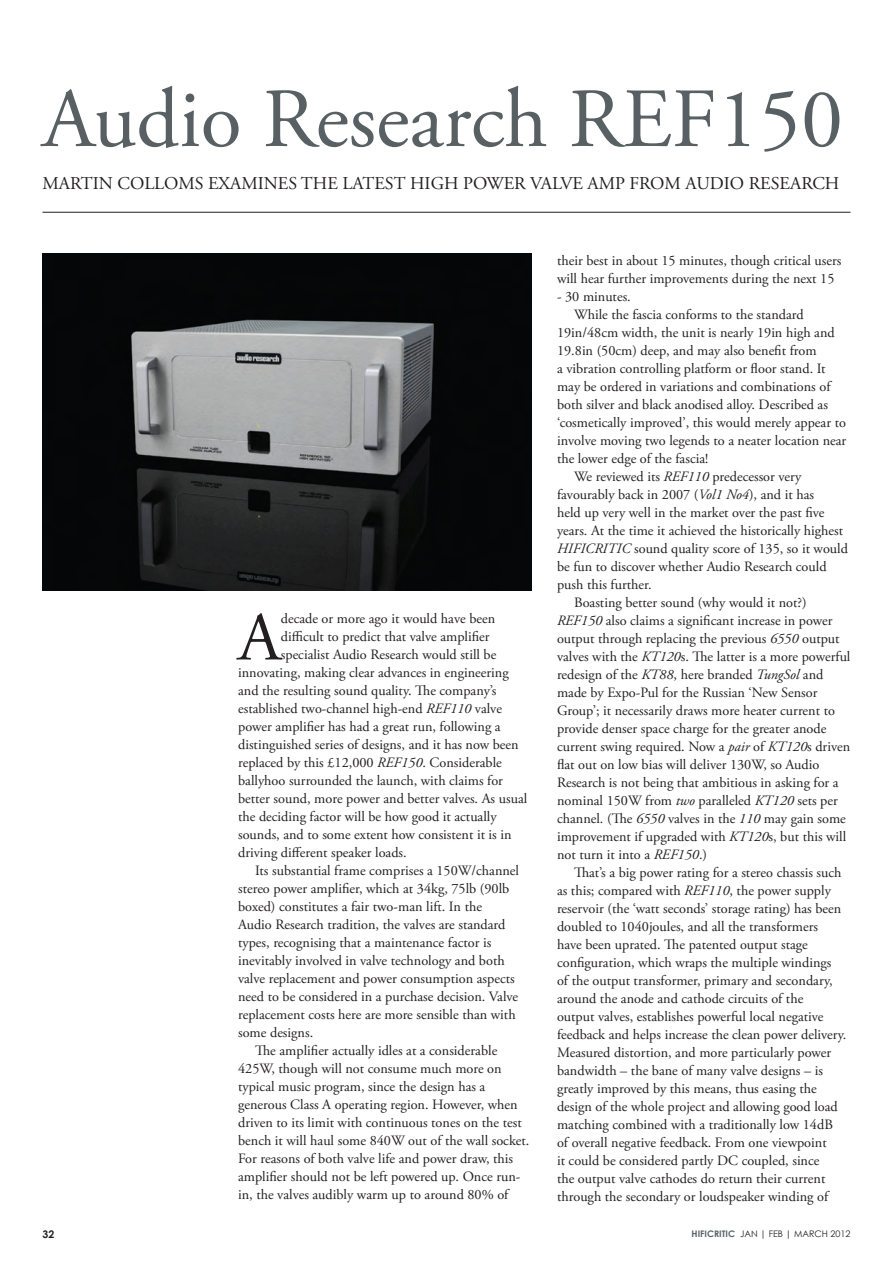
<style>
.page{position:relative;width:893px;height:1263px;background:#fff}
.page>*{position:absolute;margin:0;border:0;box-sizing:border-box;transform-origin:0 0}
.t1{font:84px "Adobe Garamond Pro";color:#586064}
.t2{font:68.55px "Adobe Garamond Pro";color:#231f20}
.t3{font:18px "Adobe Garamond Pro";color:#231f20}
.t4{font:14.25px/18px "Adobe Garamond Pro";color:#231f20}
.t5{font:700 10.5px "Century Gothic";color:#231f20}
.t6{font:9px "Century Gothic";color:#231f20}
.s1{font-style:italic}
.s2{font-weight:700;color:#586064}
</style>
<div class="page">
<hr style="left:43px;top:212px;width:807px;height:1px;background:#231f20">
<img style="left:43px;top:254px;width:488px;height:336px">
<h1 class="t1" style="left:43px;top:69px;width:802px">Audio Research REF150</h1>
<p class="t3" style="left:43px;top:173px;width:798px">MARTIN COLLOMS EXAMINES THE LATEST HIGH POWER VALVE AMP FROM AUDIO RESEARCH</p>
<h2 class="t2" style="left:238px;top:596px;width:44px">A</h2>
<p class="t4" style="left:281px;top:610px;width:216px">decade or more ago it would have been</p>
<p class="t4" style="left:281px;top:628px;width:210px">difficult to predict that valve amplifier</p>
<p class="t4" style="left:281px;top:646px;width:217px">specialist Audio Research would still be</p>
<p class="t4" style="left:238px;top:664px;width:272px">innovating, making clear advances in engineering</p>
<p class="t4" style="left:238px;top:682px;width:260px">and the resulting sound quality. The company’s</p>
<p class="t4" style="left:238px;top:700px;width:265px">established two-channel high-end <span class="s1">REF110</span> valve</p>
<p class="t4" style="left:238px;top:718px;width:264px">power amplifier has had a great run, following a</p>
<p class="t4" style="left:238px;top:736px;width:282px">distinguished series of designs, and it has now been</p>
<p class="t4" style="left:238px;top:754px;width:265px">replaced by this £12,000 <span class="s1">REF150</span>. Considerable</p>
<p class="t4" style="left:238px;top:772px;width:266px">ballyhoo surrounded the launch, with claims for</p>
<p class="t4" style="left:238px;top:790px;width:291px">better sound, more power and better valves. As usual</p>
<p class="t4" style="left:238px;top:808px;width:260px">the deciding factor will be how good it actually</p>
<p class="t4" style="left:238px;top:826px;width:275px">sounds, and to some extent how consistent it is in</p>
<p class="t4" style="left:238px;top:844px;width:170px">driving different speaker loads.</p>
<p class="t4" style="left:255px;top:862px;width:265px">Its substantial frame comprises a 150W/channel</p>
<p class="t4" style="left:238px;top:880px;width:273px">stereo power amplifier, which at 34kg, 75lb (90lb</p>
<p class="t4" style="left:238px;top:898px;width:245px">boxed) constitutes a fair two-man lift. In the</p>
<p class="t4" style="left:238px;top:916px;width:269px">Audio Research tradition, the valves are standard</p>
<p class="t4" style="left:238px;top:934px;width:255px">types, recognising that a maintenance factor is</p>
<p class="t4" style="left:238px;top:952px;width:268px">inevitably involved in valve technology and both</p>
<p class="t4" style="left:238px;top:970px;width:278px">valve replacement and power consumption aspects</p>
<p class="t4" style="left:238px;top:988px;width:282px">need to be considered in a purchase decision. Valve</p>
<p class="t4" style="left:238px;top:1006px;width:279px">replacement costs here are more sensible than with</p>
<p class="t4" style="left:238px;top:1024px;width:77px">some designs.</p>
<p class="t4" style="left:255px;top:1042px;width:244px">The amplifier actually idles at a considerable</p>
<p class="t4" style="left:238px;top:1060px;width:265px">425W, though will not consume much more on</p>
<p class="t4" style="left:238px;top:1078px;width:249px">typical music program, since the design has a</p>
<p class="t4" style="left:238px;top:1096px;width:281px">generous Class A operating region. However, when</p>
<p class="t4" style="left:238px;top:1114px;width:285px">driven to its limit with continuous tones on the test</p>
<p class="t4" style="left:238px;top:1132px;width:293px">bench it will haul some 840W out of the wall socket.</p>
<p class="t4" style="left:238px;top:1150px;width:277px">For reasons of both valve life and power draw, this</p>
<p class="t4" style="left:238px;top:1168px;width:284px">amplifier should not be left powered up. Once run-</p>
<p class="t4" style="left:238px;top:1186px;width:272px">in, the valves audibly warm up to around 80% of</p>
<p class="t4" style="left:557px;top:252px;width:286px">their best in about 15 minutes, though critical users will hear further improvements during the next 15</p>
<p class="t4" style="left:557px;top:288px;width:75px">- 30 minutes.</p>
<p class="t4" style="left:574px;top:306px;width:231px">While the fascia conforms to the standard</p>
<p class="t4" style="left:557px;top:324px;width:279px">19in/48cm width, the unit is nearly 19in high and</p>
<p class="t4" style="left:557px;top:342px;width:261px">19.8in (50cm) deep, and may also benefit from</p>
<p class="t4" style="left:557px;top:360px;width:270px">a vibration controlling platform or floor stand. It</p>
<p class="t4" style="left:557px;top:378px;width:275px">may be ordered in variations and combinations of</p>
<p class="t4" style="left:557px;top:396px;width:272px">both silver and black anodised alloy. Described as</p>
<p class="t4" style="left:557px;top:414px;width:290px">‘cosmetically improved’, this would merely appear to</p>
<p class="t4" style="left:557px;top:432px;width:291px">involve moving two legends to a neater location near</p>
<p class="t4" style="left:557px;top:450px;width:153px">the lower edge of the fascia!</p>
<p class="t4" style="left:574px;top:468px;width:229px">We reviewed its <span class="s1">REF110</span> predecessor very</p>
<p class="t4" style="left:557px;top:486px;width:259px">favourably back in 2007 (<span class="s1">Vol1 No4</span>), and it has</p>
<p class="t4" style="left:557px;top:504px;width:269px">held up very well in the market over the past five</p>
<p class="t4" style="left:557px;top:522px;width:288px">years. At the time it achieved the historically highest</p>
<p class="t4" style="left:557px;top:540px;width:292px"><span class="s1">HIFICRITIC</span> sound quality score of 135, so it would</p>
<p class="t4" style="left:557px;top:558px;width:271px">be fun to discover whether Audio Research could</p>
<p class="t4" style="left:557px;top:576px;width:96px">push this further.</p>
<p class="t4" style="left:574px;top:594px;width:234px">Boasting better sound (why would it not?)</p>
<p class="t4" style="left:557px;top:612px;width:277px"><span class="s1">REF150</span> also claims a significant increase in power</p>
<p class="t4" style="left:557px;top:630px;width:284px">output through replacing the previous <span class="s1">6550</span> output</p>
<p class="t4" style="left:557px;top:648px;width:295px">valves with the <span class="s1">KT120</span>s. The latter is a more powerful</p>
<p class="t4" style="left:557px;top:666px;width:268px">redesign of the <span class="s1">KT88</span>, here branded <span class="s1">TungSol</span> and</p>
<p class="t4" style="left:557px;top:684px;width:262px">made by Expo-Pul for the Russian ‘New Sensor</p>
<p class="t4" style="left:557px;top:702px;width:279px">Group’; it necessarily draws more heater current to</p>
<p class="t4" style="left:557px;top:720px;width:271px">provide denser space charge for the greater anode</p>
<p class="t4" style="left:557px;top:738px;width:295px">current swing required. Now a <span class="s1">pair</span> of <span class="s1">KT120</span>s driven</p>
<p class="t4" style="left:557px;top:756px;width:264px">flat out on low bias will deliver 130W, so Audio</p>
<p class="t4" style="left:557px;top:774px;width:283px">Research is not being that ambitious in asking for a</p>
<p class="t4" style="left:557px;top:792px;width:282px">nominal 150W from <span class="s1">two</span> paralleled <span class="s1">KT120</span> sets per</p>
<p class="t4" style="left:557px;top:810px;width:290px">channel. (The <span class="s1">6550</span> valves in the <span class="s1">110</span> may gain some</p>
<p class="t4" style="left:557px;top:828px;width:291px">improvement if upgraded with <span class="s1">KT120</span>s, but this will</p>
<p class="t4" style="left:557px;top:846px;width:152px">not turn it into a <span class="s1">REF150</span>.)</p>
<p class="t4" style="left:574px;top:864px;width:269px">That’s a big power rating for a stereo chassis such</p>
<p class="t4" style="left:557px;top:882px;width:275px">as this; compared with <span class="s1">REF110</span>, the power supply</p>
<p class="t4" style="left:557px;top:900px;width:286px">reservoir (the ‘watt seconds’ storage rating) has been</p>
<p class="t4" style="left:557px;top:918px;width:262px">doubled to 1040joules, and all the transformers</p>
<p class="t4" style="left:557px;top:936px;width:252px">have been uprated. The patented output stage</p>
<p class="t4" style="left:557px;top:954px;width:276px">configuration, which wraps the multiple windings</p>
<p class="t4" style="left:557px;top:972px;width:277px">of the output transformer, primary and secondary,</p>
<p class="t4" style="left:557px;top:990px;width:248px">around the anode and cathode circuits of the</p>
<p class="t4" style="left:557px;top:1008px;width:268px">output valves, establishes powerful local negative</p>
<p class="t4" style="left:557px;top:1026px;width:291px">feedback and helps increase the clean power delivery.</p>
<p class="t4" style="left:557px;top:1044px;width:276px">Measured distortion, and more particularly power</p>
<p class="t4" style="left:557px;top:1062px;width:268px">bandwidth – the bane of many valve designs – is</p>
<p class="t4" style="left:557px;top:1080px;width:261px">greatly improved by this means, thus easing the</p>
<p class="t4" style="left:557px;top:1098px;width:282px">design of the whole project and allowing good load</p>
<p class="t4" style="left:557px;top:1116px;width:277px">matching combined with a traditionally low 14dB</p>
<p class="t4" style="left:557px;top:1134px;width:271px">of overall negative feedback. From one viewpoint</p>
<p class="t4" style="left:557px;top:1152px;width:264px">it could be considered partly DC coupled, since</p>
<p class="t4" style="left:557px;top:1170px;width:270px">the output valve cathodes do return their current</p>
<p class="t4" style="left:557px;top:1188px;width:273px">through the secondary or loudspeaker winding of</p>
<p class="t5" style="left:43px;top:1228px;width:13px">32</p>
<p class="t6" style="left:691px;top:1228px;width:160px"><span class="s2">HIFICRITIC</span> JAN | FEB | MARCH 2012</p>
</div>
